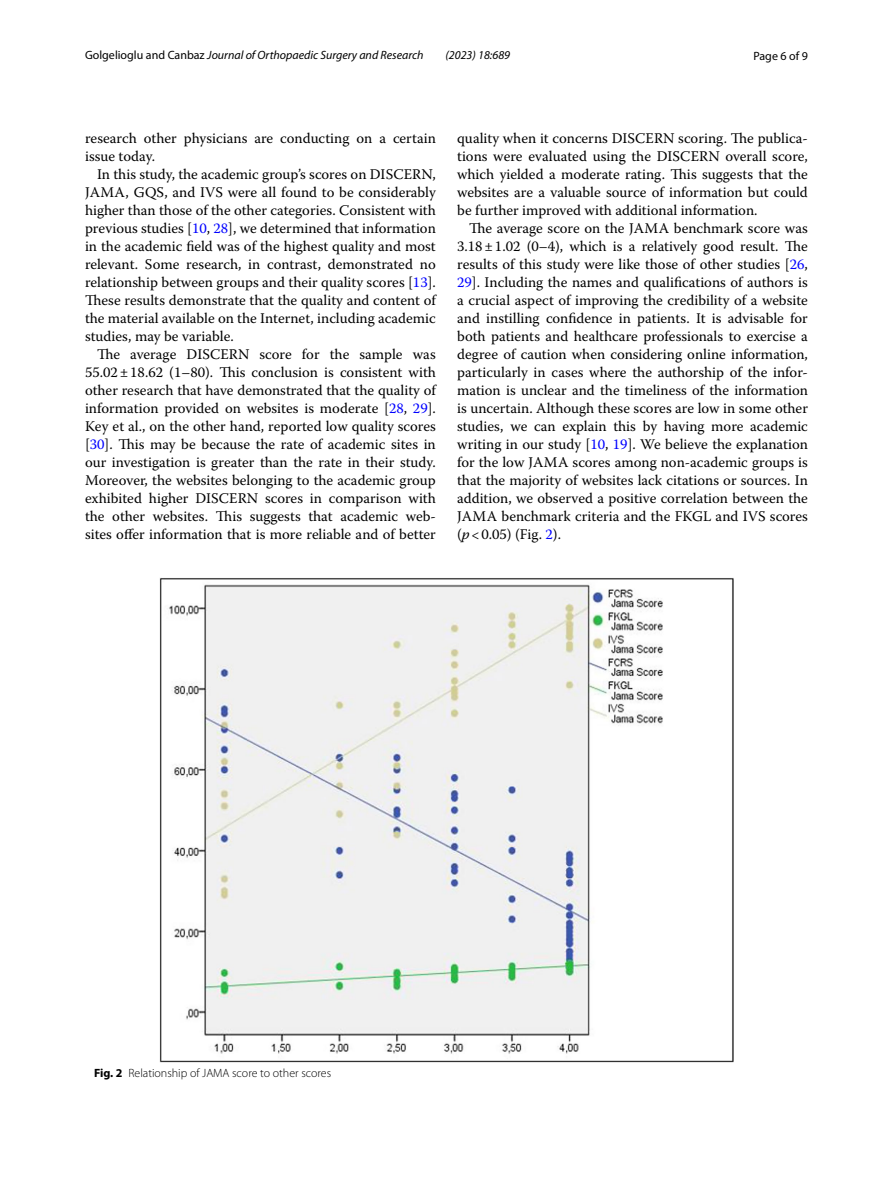
<style>
.page{position:relative;width:893px;height:1187px;background:#fff}
.page>*{position:absolute;margin:0;border:0;box-sizing:border-box;transform-origin:0 0}
.t1{font:14.7px/18px "Warnock Pro";color:#000;text-align:justify}
.t2{font:italic 12px "Myriad Pro";color:#000}
.t3{font:300 12px "Myriad Pro";color:#000}
.t4{font:12px "Myriad Pro";color:#000}
.s1{font-style:normal}
.s2{color:#00f}
.s3{font-style:italic}
.s4{font-weight:700}
</style>
<div class="page">
<img style="left:159px;top:578px;width:574px;height:484px">
<p class="t2" style="left:85px;top:48px;width:340px"><span class="s1">Golgelioglu and Canbaz</span> Journal of Orthopaedic Surgery and Research</p>
<p class="t2" style="left:445px;top:48px;width:66px">(2023) 18:689</p>
<p class="t4" style="left:753px;top:48px;width:56px">Page 6 of 9</p>
<p class="t1" style="left:85px;top:128px;width:352px">research other physicians are conducting on a certain issue today.</p>
<p class="t1" style="left:85px;top:164px;width:352px;text-indent:12px">In this study, the academic group’s scores on DISCERN, JAMA, GQS, and IVS were all found to be considerably higher than those of the other categories. Consistent with previous studies [<span class="s2">10</span>, <span class="s2">28</span>], we determined that information in the academic field was of the highest quality and most relevant. Some research, in contrast, demonstrated no relationship between groups and their quality scores [<span class="s2">13</span>].<br>These results demonstrate that the quality and content of the material available on the Internet, including academic studies, may be variable.</p>
<p class="t1" style="left:85px;top:344px;width:352px;text-indent:12px">The average DISCERN score for the sample was 55.02±18.62 (1–80). This conclusion is consistent with other research that have demonstrated that the quality of information provided on websites is moderate [<span class="s2">28</span>, <span class="s2">29</span>].<br>Key et al., on the other hand, reported low quality scores [<span class="s2">30</span>]. This may be because the rate of academic sites in our investigation is greater than the rate in their study.<br>Moreover, the websites belonging to the academic group exhibited higher DISCERN scores in comparison with the other websites. This suggests that academic web&shy;sites offer information that is more reliable and of better</p>
<p class="t1" style="left:457px;top:128px;width:352px">quality when it concerns DISCERN scoring. The publica&shy;tions were evaluated using the DISCERN overall score, which yielded a moderate rating. This suggests that the websites are a valuable source of information but could be further improved with additional information.</p>
<p class="t1" style="left:457px;top:218px;width:352px;text-indent:12px">The average score on the JAMA benchmark score was 3.18±1.02 (0–4), which is a relatively good result. The results of this study were like those of other studies [<span class="s2">26</span>, <span class="s2">29</span>]. Including the names and qualifications of authors is a crucial aspect of improving the credibility of a website and instilling confidence in patients. It is advisable for both patients and healthcare professionals to exercise a degree of caution when considering online information, particularly in cases where the authorship of the infor&shy;mation is unclear and the timeliness of the information is uncertain. Although these scores are low in some other studies, we can explain this by having more academic writing in our study [<span class="s2">10</span>, <span class="s2">19</span>]. We believe the explanation for the low JAMA scores among non-academic groups is that the majority of websites lack citations or sources. In addition, we observed a positive correlation between the JAMA benchmark criteria and the FKGL and IVS scores (<span class="s3">p</span>&lt;0.05) (Fig. <span class="s2">2</span>).</p>
<p class="t3" style="left:94px;top:1066px;width:239px"><span class="s4">Fig. 2</span> Relationship of JAMA score to other scores</p>
</div>
